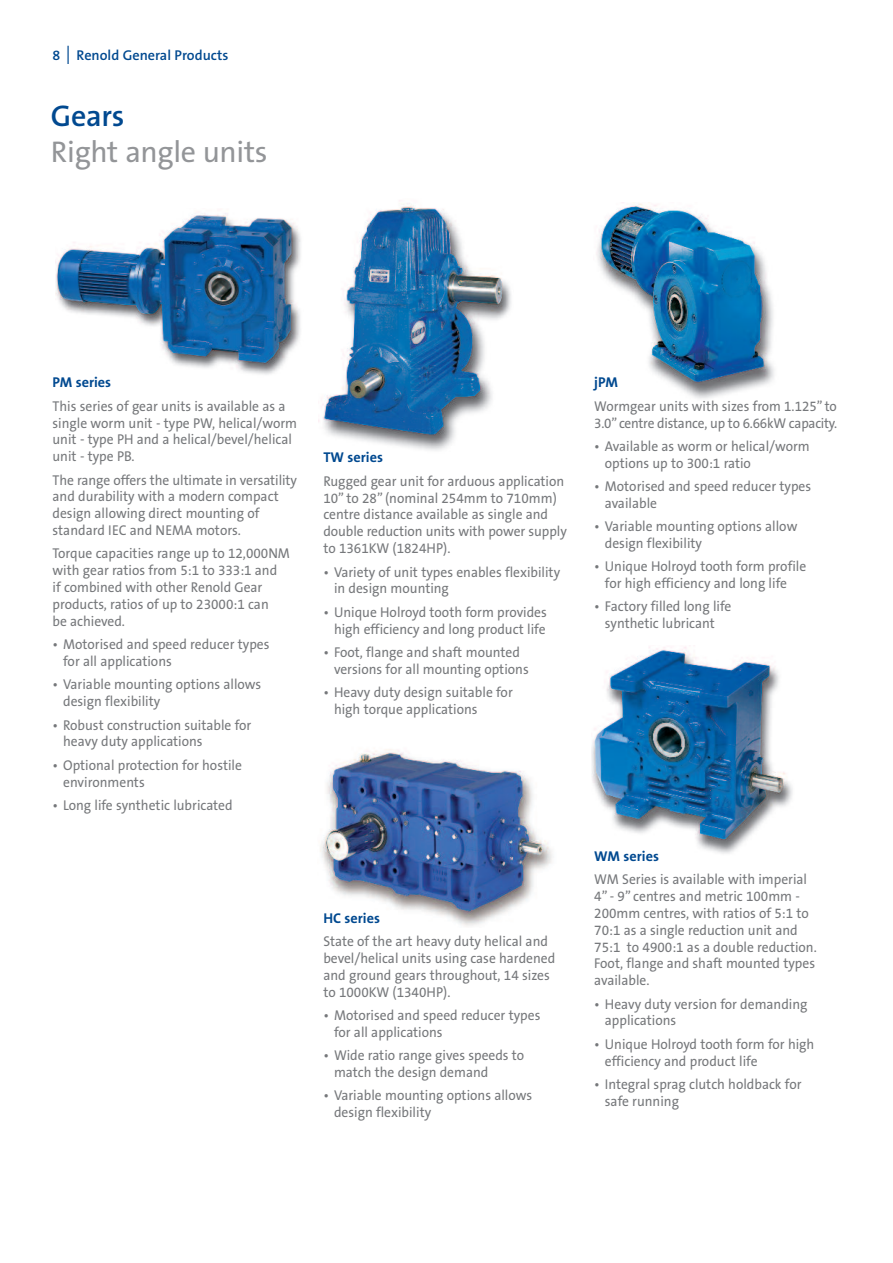
<style>
.page{position:relative;width:893px;height:1263px;background:#fff}
.page>*{position:absolute;margin:0;border:0;box-sizing:border-box;transform-origin:0 0}
.t1{font:30px "The Sans B5 Plain";letter-spacing:-.01em;color:#939598}
.t2{font:600 30px "The Sans B6";letter-spacing:-.01em;color:#014990}
.t3{font:14.25px/16.8px "The Sans B5 Plain";color:#76787b;scale:.95 1}
.t4{font:14.25px/16.8px "The Sans B5 Plain";color:#76787b;scale:.94 1}
.t5{font:700 14.25px "The Sans B7";color:#014990}
.t6{font:600 14.25px "The Sans B6";color:#014990}
.s1{font-size:27px}
</style>
<div class="page">
<img style="left:320px;top:749px;width:232px;height:177px">
<img style="left:596px;top:203px;width:178px;height:196px">
<img style="left:591px;top:646px;width:202px;height:208px">
<img style="left:322px;top:200px;width:189px;height:251px">
<img style="left:55px;top:213px;width:246px;height:162px">
<p class="t6" style="left:53px;top:47px;width:177px">8 <span class="s1">I</span> Renold General Products</p>
<h1 class="t2" style="left:51px;top:100px;width:75px">Gears</h1>
<h1 class="t1" style="left:51px;top:136px;width:218px">Right angle units</h1>
<p class="t5" style="left:53px;top:375px;width:60px">PM series</p>
<p class="t3" style="left:53px;top:398px;width:259px">This series of gear units is available as a single worm unit - type PW, helical/worm unit - type PH and a helical/bevel/helical unit - type PB.</p>
<p class="t3" style="left:53px;top:472px;width:259px">The range offers the ultimate in versatility and durability with a modern compact design allowing direct mounting of standard IEC and NEMA motors.</p>
<p class="t3" style="left:53px;top:546px;width:251px">Torque capacities range up to 12,000NM with gear ratios from 5:1 to 333:1 and<br>if combined with other Renold Gear products, ratios of up to 23000:1 can<br>be achieved.</p>
<p class="t3" style="left:63px;top:636px;width:219px;text-indent:-11px">• Motorised and speed reducer types for all applications</p>
<p class="t3" style="left:63px;top:677px;width:210px;text-indent:-11px">• Variable mounting options allows design flexibility</p>
<p class="t3" style="left:63px;top:717px;width:200px;text-indent:-11px">• Robust construction suitable for heavy duty applications</p>
<p class="t3" style="left:63px;top:757px;width:190px;text-indent:-11px">• Optional protection for hostile environments</p>
<p class="t3" style="left:53px;top:797px;width:191px">• Long life synthetic lubricated</p>
<p class="t5" style="left:323px;top:450px;width:61px">TW series</p>
<p class="t3" style="left:323px;top:473px;width:258px">Rugged gear unit for arduous application 10” to 28” (nominal 254mm to 710mm) centre distance available as single and double reduction units with power supply to 1361KW (1824HP).</p>
<p class="t3" style="left:334px;top:564px;width:240px;text-indent:-11px">• Variety of unit types enables flexibility in design mounting</p>
<p class="t3" style="left:323px;top:604px;width:237px;text-align:right">• Unique Holroyd tooth form provides high efficiency and long product life</p>
<p class="t3" style="left:334px;top:644px;width:206px;text-indent:-11px">• Foot, flange and shaft mounted versions for all mounting options</p>
<p class="t3" style="left:334px;top:684px;width:190px;text-indent:-11px">• Heavy duty design suitable for high torque applications</p>
<p class="t5" style="left:323px;top:911px;width:58px">HC series</p>
<p class="t3" style="left:323px;top:933px;width:246px">State of the art heavy duty helical and bevel/helical units using case hardened and ground gears throughout, 14 sizes to 1000KW (1340HP).</p>
<p class="t3" style="left:334px;top:1007px;width:219px;text-indent:-11px">• Motorised and speed reducer types for all applications</p>
<p class="t3" style="left:334px;top:1047px;width:202px;text-indent:-11px">• Wide ratio range gives speeds to match the design demand</p>
<p class="t3" style="left:334px;top:1088px;width:210px;text-indent:-11px">• Variable mounting options allows design flexibility</p>
<p class="t5" style="left:594px;top:375px;width:25px">jPM</p>
<p class="t4" style="left:594px;top:398px;width:260px">Wormgear units with sizes from 1.125” to<br>3.0” centre distance, up to 6.66kW capacity.</p>
<p class="t3" style="left:605px;top:438px;width:217px;text-indent:-11px">• Available as worm or helical/worm options up to 300:1 ratio</p>
<p class="t3" style="left:605px;top:478px;width:219px;text-indent:-11px">• Motorised and speed reducer types available</p>
<p class="t3" style="left:605px;top:518px;width:204px;text-indent:-11px">• Variable mounting options allow design flexibility</p>
<p class="t3" style="left:605px;top:558px;width:214px;text-indent:-11px">• Unique Holroyd tooth form profile for high efficiency and long life</p>
<p class="t3" style="left:594px;top:599px;width:146px;text-align:center">• Factory filled long life synthetic lubricant</p>
<p class="t5" style="left:594px;top:848px;width:66px">WM series</p>
<p class="t3" style="left:594px;top:871px;width:236px">WM Series is available with imperial<br>4” - 9” centres and metric 100mm -<br>200mm centres, with ratios of 5:1 to<br>70:1 as a single reduction unit and<br>75:1 to 4900:1 as a double reduction.<br>Foot, flange and shaft mounted types available.</p>
<p class="t3" style="left:605px;top:996px;width:215px;text-indent:-11px">• Heavy duty version for demanding applications</p>
<p class="t3" style="left:605px;top:1036px;width:222px;text-indent:-11px">• Unique Holroyd tooth form for high efficiency and product life</p>
<p class="t3" style="left:605px;top:1076px;width:209px;text-indent:-11px">• Integral sprag clutch holdback for safe running</p>
</div>
